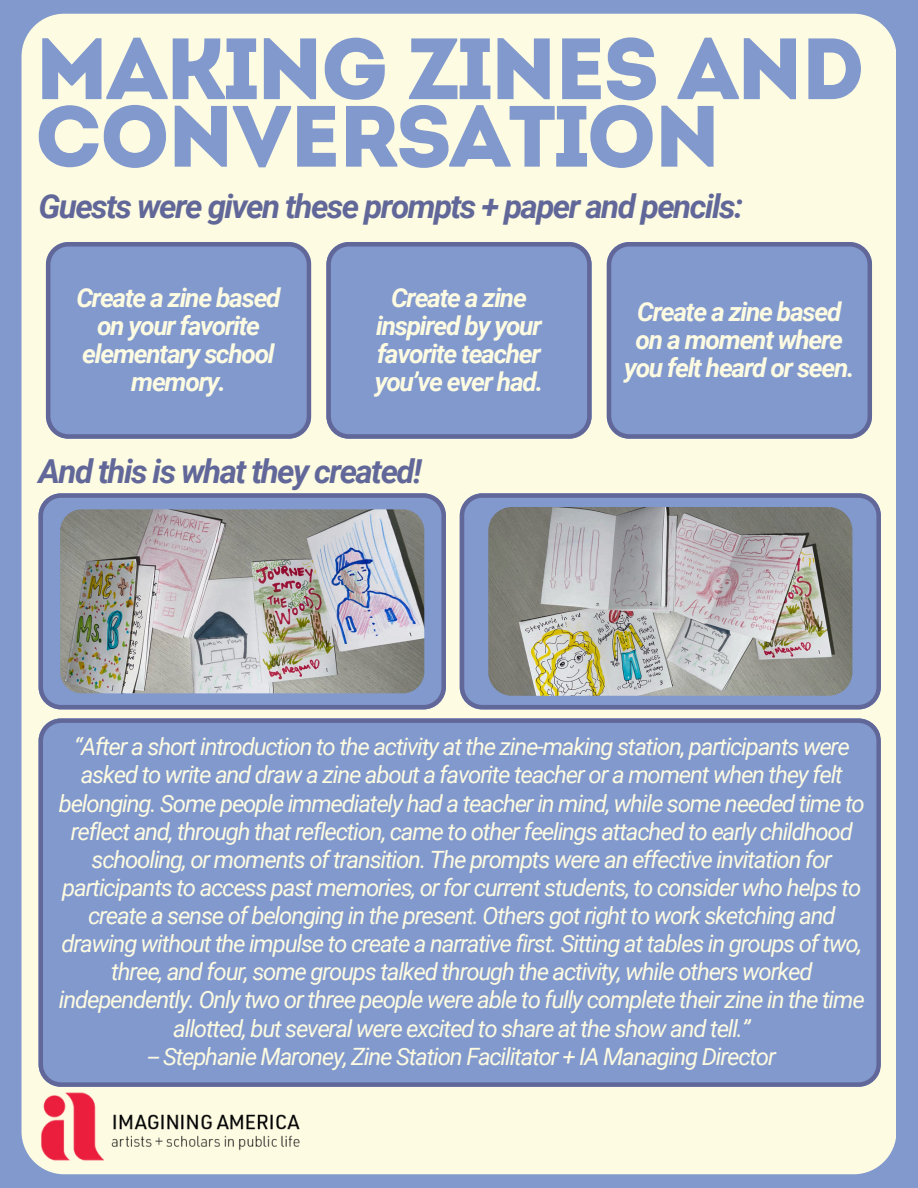
<style>
.page{position:relative;width:918px;height:1188px;background:#8299ce}
.page>*{position:absolute;margin:0;border:0;box-sizing:border-box;transform-origin:0 0}
.t1{font:86.7px/67.5px "Intro";letter-spacing:-.035em;color:#8299ce}
.t2{font:italic 700 33px "Roboto";letter-spacing:-.05em;color:#616899}
.t3{font:italic 700 26.25px/28.2px "Roboto";letter-spacing:-.05em;color:#fdfbe1;text-align:center}
.t4{font:italic 23.85px/28.2px "Roboto";letter-spacing:-.05em;color:#fdfbe1;text-align:center}
</style>
<div class="page">
<div style="left:22px;top:14px;width:874px;height:1160px;background:#fdfbe1;border-radius:43px"></div>
<img style="left:23px;top:1086px;width:92px;height:89px">
<img style="left:103px;top:1107px;width:197px;height:45px">
<svg style="left:46px;top:242px;width:265px;height:197px;background:#8096ca"></svg>
<svg style="left:326px;top:242px;width:266px;height:197px;background:#8096ca"></svg>
<svg style="left:607px;top:242px;width:265px;height:197px;background:#8096ca"></svg>
<svg style="left:460px;top:493px;width:420px;height:216px;background:#7c8fc1"></svg>
<div style="left:39px;top:718px;width:842px;height:368px;background:#8299ce"></div>
<svg style="left:39px;top:493px;width:407px;height:216px;background:#7c8fc1"></svg>
<img style="left:60px;top:509px;width:364px;height:184px;border-radius:21px">
<img style="left:488px;top:507px;width:364px;height:189px;border-radius:24px">
<h3 class="t1" style="left:35px;top:44px;width:832px">MAKING ZINES AND<br>CONVERSATION</h3>
<h2 class="t2" style="left:39px;top:187px;width:706px">Guests were given these prompts + paper and pencils:</h2>
<p class="t3" style="left:76px;top:284px;width:206px">Create a zine based on your favorite elementary school memory.</p>
<p class="t3" style="left:375px;top:284px;width:170px">Create a zine inspired by your favorite teacher you’ve ever had.</p>
<p class="t2" style="left:39px;top:453px;width:385px">And this is what they created!</p>
<p class="t3" style="left:624px;top:298px;width:232px">Create a zine based on a moment where you felt heard or seen.</p>
<p class="t4" style="left:59px;top:733px;width:807px">“After a short introduction to the activity at the zine-making station, participants were asked to write and draw a zine about a favorite teacher or a moment when they felt belonging. Some people immediately had a teacher in mind, while some needed time to reflect and, through that reflection, came to other feelings attached to early childhood schooling, or moments of transition. The prompts were an effective invitation for participants to access past memories, or for current students, to consider who helps to create a sense of belonging in the present. Others got right to work sketching and drawing without the impulse to create a narrative first. Sitting at tables in groups of two, three, and four, some groups talked through the activity, while others worked independently. Only two or three people were able to fully complete their zine in the time allotted, but several were excited to share at the show and tell.”</p>
<p class="t4" style="left:148px;top:1042px;width:630px">-- Stephanie Maroney, Zine Station Facilitator + IA Managing Director</p>
</div>
